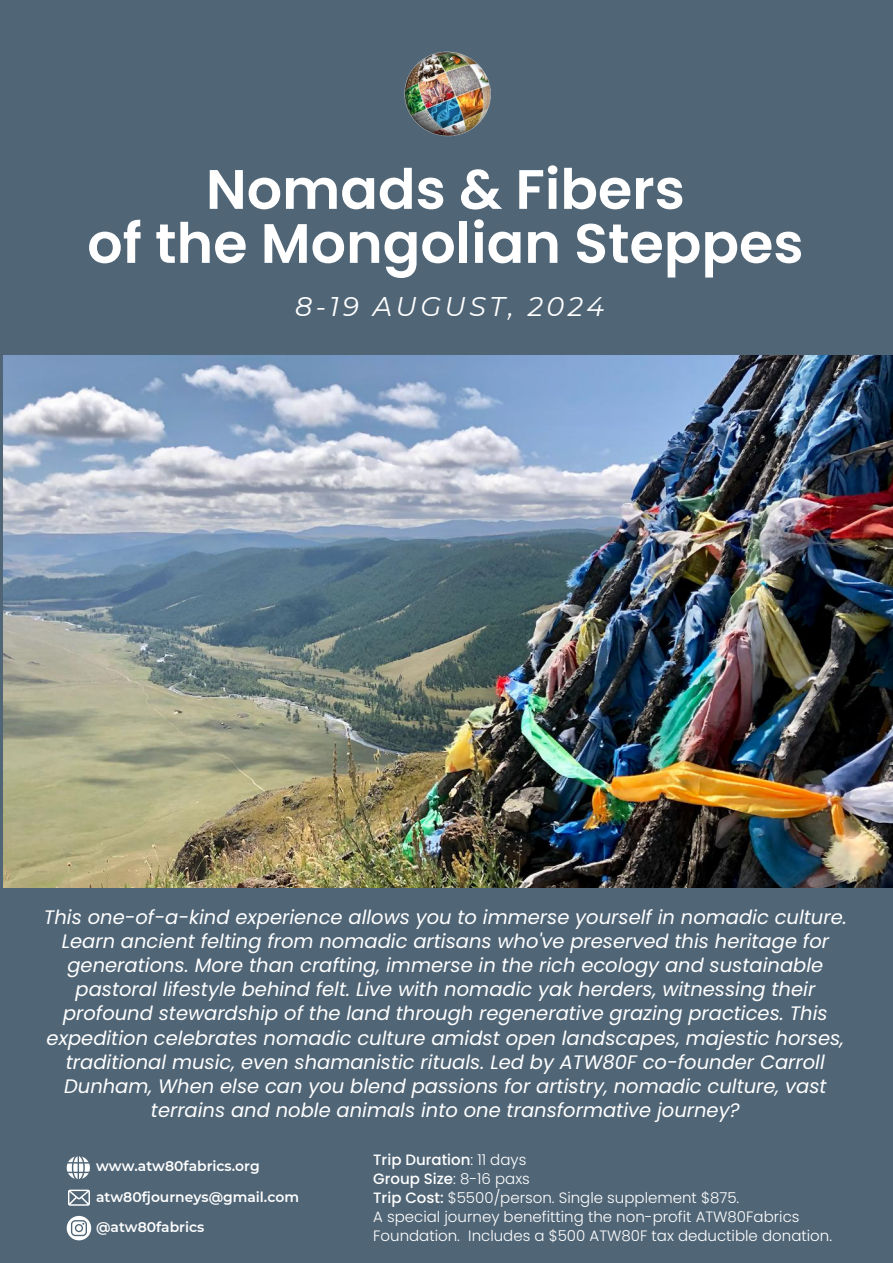
<style>
.page{position:relative;width:893px;height:1263px;background:#506576}
.page>*{position:absolute;margin:0;border:0;box-sizing:border-box;transform-origin:0 0}
.t1{font:600 55.5px/54px "Poppins";color:#fff;text-align:center}
.t2{font:italic 27px "Montserrat";letter-spacing:.125em;color:#fff}
.t3{font:italic 19.5px/24.2px "Poppins";color:#fff;text-align:center}
.t4{font:300 15px/19.1px "Poppins";color:#fff}
.t5{font:600 13.95px/30.4px "Montserrat";color:#fff}
.s1{font-weight:500}
</style>
<div class="page">
<img style="left:404px;top:51px;width:87px;height:86px">
<img style="left:3px;top:355px;width:890px;height:533px">
<svg style="left:67px;top:1216px;width:24px;height:24px"></svg>
<svg style="left:67px;top:1156px;width:23px;height:23px"></svg>
<svg style="left:68px;top:1189px;width:22px;height:17px"></svg>
<h1 class="t1" style="left:87px;top:162px;width:718px">Nomads &amp; Fibers<br>of the Mongolian Steppes</h1>
<h2 class="t2" style="left:295px;top:290px;width:311px">8-19 AUGUST, 2024</h2>
<p class="t3" style="left:44px;top:905px;width:804px">This one-of-a-kind experience allows you to immerse yourself in nomadic culture.<br>Learn ancient felting from nomadic artisans who've preserved this heritage for generations. More than crafting, immerse in the rich ecology and sustainable pastoral lifestyle behind felt. Live with nomadic yak herders, witnessing their profound stewardship of the land through regenerative grazing practices. This expedition celebrates nomadic culture amidst open landscapes, majestic horses, traditional music, even shamanistic rituals. Led by ATW80F co-founder Carroll Dunham, When else can you blend passions for artistry, nomadic culture, vast terrains and noble animals into one transformative journey?</p>
<p class="t5" style="left:96px;top:1150px;width:165px">www.atw80fabrics.org</p>
<p class="t5" style="left:96px;top:1182px;width:204px">atw80fjourneys@gmail.com @atw80fabrics</p>
<p class="t4" style="left:373px;top:1150px;width:460px"><span class="s1">Trip Duration</span>: 11 days<br><span class="s1">Group Size</span>: 8-16 paxs<br><span class="s1">Trip Cost:</span> $5500/person. Single supplement $875.<br>A special journey benefitting the non-profit ATW80Fabrics Foundation. Includes a $500 ATW80F tax deductible donation.</p>
</div>
